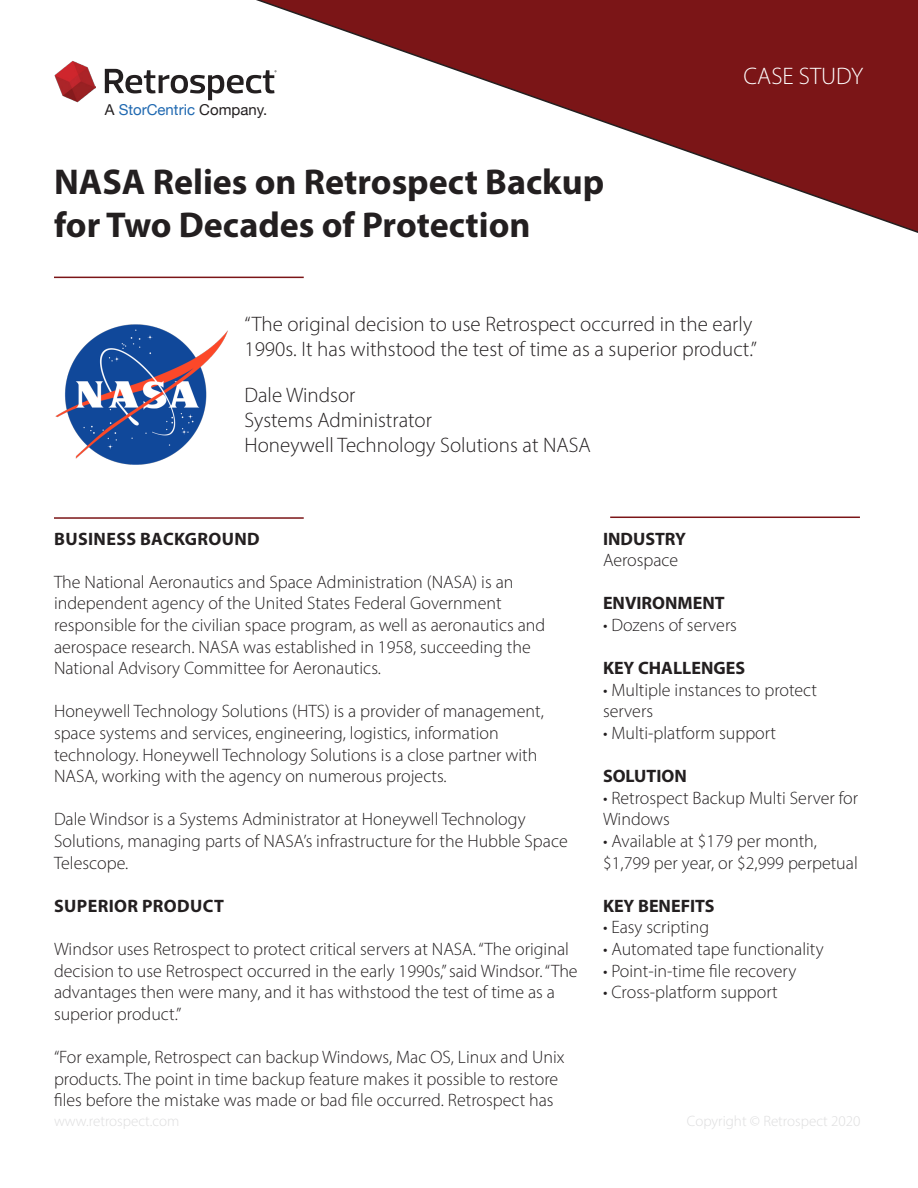
<style>
.page{position:relative;width:918px;height:1188px;background:#fff}
.page>*{position:absolute;margin:0;border:0;box-sizing:border-box;transform-origin:0 0}
.t1{font:700 36px/43.2px "Myriad Pro";color:#231f20}
.t2{font:300 24px "Myriad Pro";color:#fff}
.t3{font:300 21px/25.2px "Myriad Pro";color:#231f20}
.t4{font:300 18px/21.6px "Myriad Pro";color:#231f20}
.t5{font:700 18px "Myriad Pro";color:#231f20}
.t6{font:700 18px "Myriad Pro";letter-spacing:.02em;color:#231f20}
.t7{font:300 15px "Myriad Pro";color:#ddddde}
.t8{font:15px "Helvetica Neue";color:#2069b1}
.s1{color:#231f20}
</style>
<div class="page">
<svg style="left:96px;top:0;width:822px;height:279px"></svg>
<hr style="left:54px;top:277px;width:250px;height:1px;background:#7b1517">
<img style="left:54px;top:61px;width:42px;height:41px">
<svg style="left:105px;top:69px;width:172px;height:31px"></svg>
<hr style="left:54px;top:517px;width:250px;height:2px;background:#7b1517">
<hr style="left:610px;top:517px;width:250px;height:1px;background:#7b1517">
<img style="left:55px;top:324px;width:173px;height:141px">
<p class="t8" style="left:105px;top:98px;width:164px"><span class="s1">A</span> StorCentric <span class="s1">Company.</span></p>
<p class="t1" style="left:54px;top:159px;width:552px">NASA Relies on Retrospect Backup for Two Decades of Protection</p>
<p class="t2" style="left:744px;top:62px;width:121px">CASE STUDY</p>
<p class="t3" style="left:244px;top:311px;width:514px">“The original decision to use Retrospect occurred in the early<br>1990s. It has withstood the test of time as a superior product.”</p>
<p class="t3" style="left:244px;top:382px;width:112px">Dale Windsor</p>
<p class="t3" style="left:244px;top:407px;width:189px">Systems Administrator</p>
<p class="t3" style="left:244px;top:433px;width:348px">Honeywell Technology Solutions at NASA</p>
<p class="t6" style="left:54px;top:527px;width:207px">BUSINESS BACKGROUND</p>
<p class="t4" style="left:54px;top:571px;width:493px">The National Aeronautics and Space Administration (NASA) is an independent agency of the United States Federal Government responsible for the civilian space program, as well as aeronautics and aerospace research. NASA was established in 1958, succeeding the National Advisory Committee for Aeronautics.</p>
<p class="t4" style="left:54px;top:700px;width:491px">Honeywell Technology Solutions (HTS) is a provider of management, space systems and services, engineering, logistics, information technology. Honeywell Technology Solutions is a close partner with NASA, working with the agency on numerous projects.</p>
<p class="t4" style="left:54px;top:808px;width:515px">Dale Windsor is a Systems Administrator at Honeywell Technology<br>Solutions, managing parts of NASA’s infrastructure for the Hubble Space<br>Telescope.</p>
<p class="t6" style="left:54px;top:894px;width:171px">SUPERIOR PRODUCT</p>
<p class="t4" style="left:54px;top:938px;width:525px">Windsor uses Retrospect to protect critical servers at NASA. “The original decision to use Retrospect occurred in the early 1990s,” said Windsor. “The advantages then were many, and it has withstood the test of time as a superior product.”</p>
<p class="t4" style="left:54px;top:1046px;width:512px">“For example, Retrospect can backup Windows, Mac OS, Linux and Unix products. The point in time backup feature makes it possible to restore files before the mistake was made or bad file occurred. Retrospect has</p>
<p class="t5" style="left:603px;top:527px;width:85px">INDUSTRY</p>
<p class="t4" style="left:603px;top:549px;width:77px">Aerospace</p>
<p class="t5" style="left:603px;top:591px;width:123px">ENVIRONMENT</p>
<p class="t4" style="left:603px;top:614px;width:136px">• Dozens of servers</p>
<p class="t5" style="left:603px;top:656px;width:144px">KEY CHALLENGES</p>
<p class="t4" style="left:603px;top:679px;width:216px">• Multiple instances to protect servers</p>
<p class="t4" style="left:603px;top:722px;width:175px">• Multi-platform support</p>
<p class="t5" style="left:603px;top:764px;width:85px">SOLUTION</p>
<p class="t4" style="left:603px;top:787px;width:257px">• Retrospect Backup Multi Server for<br>Windows</p>
<p class="t4" style="left:603px;top:830px;width:256px">• Available at $179 per month, $1,799 per year, or $2,999 perpetual</p>
<p class="t5" style="left:603px;top:894px;width:113px">KEY BENEFITS</p>
<p class="t4" style="left:603px;top:916px;width:108px">• Easy scripting</p>
<p class="t4" style="left:603px;top:938px;width:222px">• Automated tape functionality</p>
<p class="t4" style="left:603px;top:960px;width:195px">• Point-in-time file recovery</p>
<p class="t4" style="left:603px;top:981px;width:176px">• Cross-platform support</p>
<p class="t7" style="left:54px;top:1112px;width:127px">www.retrospect.com</p>
<p class="t7" style="left:687px;top:1112px;width:175px">Copyright © Retrospect 2020</p>
</div>
